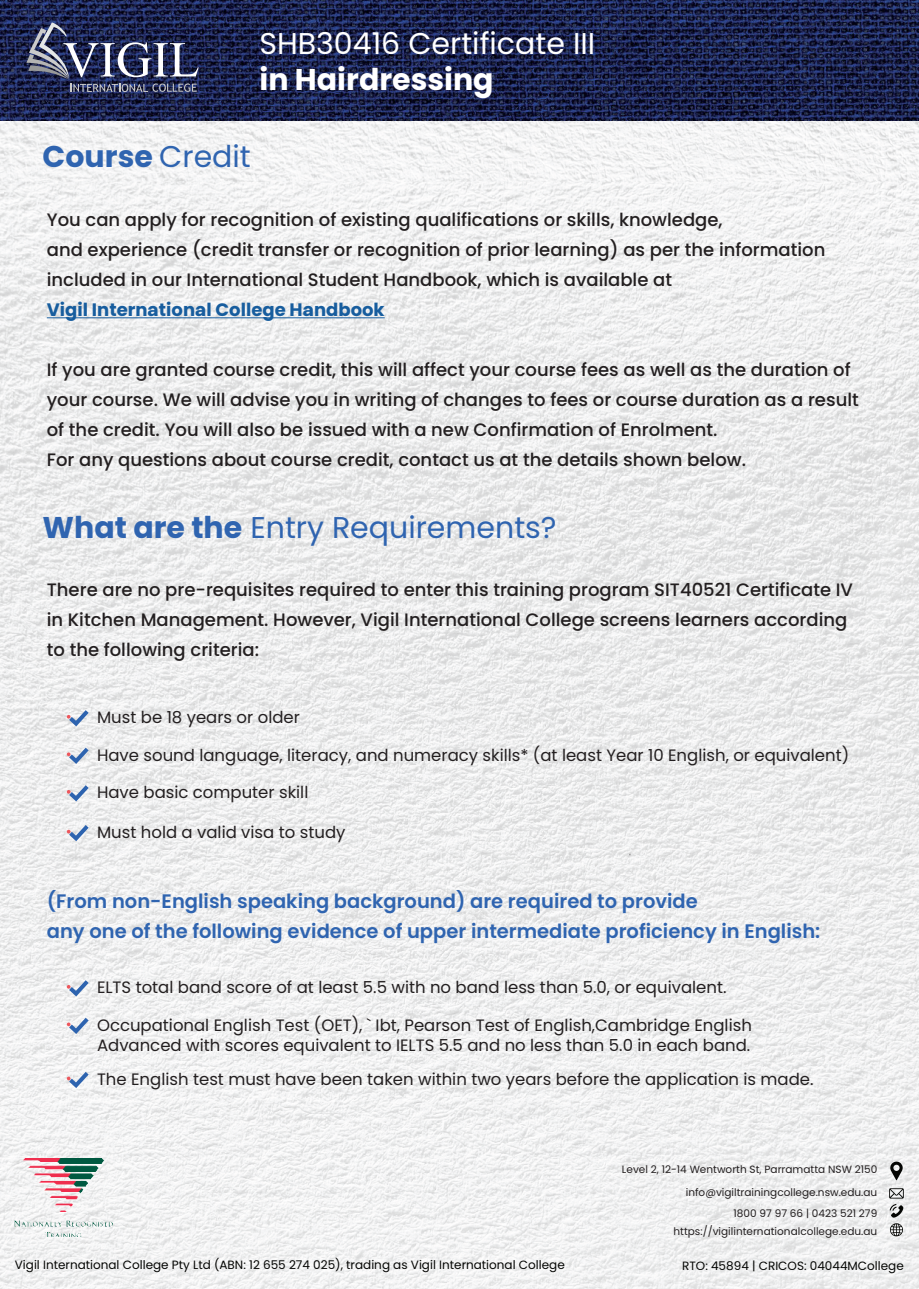
<style>
.page{position:relative;width:919px;height:1289px;background:#fff}
.page>*{position:absolute;margin:0;border:0;box-sizing:border-box;transform-origin:0 0}
.t1{font:30px "Poppins";color:#2f64b0}
.t2{font:30px "Poppins";color:#fff}
.t3{font:700 30px "Poppins";color:#fff}
.t4{font:700 30px "Poppins";color:#2f64b0}
.t5{font:600 19.5px/30px "Poppins";color:#2f64b0}
.t6{font:500 18px/30px "Poppins";color:#231f20}
.t7{font:700 18px "Poppins";color:#175d9e}
.t8{font:16.5px/19.8px "Poppins";color:#231f20}
.t9{font:12px "Poppins";color:#040503}
.t10{font:10.5px/21.3px "Poppins";color:#231f20;text-align:right}
.s1{font-weight:400}
.s2{font-weight:700}
</style>
<div class="page">
<img style="left:0;top:120px;width:918px;height:1168px">
<hr style="left:47px;top:317px;width:338px;height:1px;background:#175d9e">
<svg style="left:67px;top:710px;width:22px;height:16px"></svg>
<svg style="left:67px;top:747px;width:22px;height:17px"></svg>
<svg style="left:67px;top:785px;width:22px;height:16px"></svg>
<svg style="left:67px;top:825px;width:22px;height:16px"></svg>
<svg style="left:67px;top:980px;width:22px;height:16px"></svg>
<svg style="left:67px;top:1017px;width:22px;height:16px"></svg>
<svg style="left:67px;top:1071px;width:22px;height:17px"></svg>
<img style="left:15px;top:1158px;width:98px;height:78px">
<svg style="left:889px;top:1188px;width:14px;height:48px"></svg>
<svg style="left:890px;top:1161px;width:12px;height:19px"></svg>
<img style="left:0;top:0;width:918px;height:120px">
<svg style="left:26px;top:22px;width:173px;height:70px"></svg>
<h1 class="t2" style="left:259px;top:26px;width:337px">SHB30416 Certificate III</h1>
<h1 class="t3" style="left:259px;top:65px;width:236px">in Hairdressing</h1>
<h1 class="t4" style="left:43px;top:143px;width:210px">Course <span class="s1">Credit</span></h1>
<p class="t6" style="left:47px;top:205px;width:780px">You can apply for recognition of existing qualifications or skills, knowledge,<br>and experience (credit transfer or recognition of prior learning) as per the information included in our International Student Handbook, which is available at</p>
<p class="t7" style="left:47px;top:301px;width:339px">Vigil International College Handbook</p>
<p class="t6" style="left:47px;top:355px;width:813px">If you are granted course credit, this will affect your course fees as well as the duration of your course. We will advise you in writing of changes to fees or course duration as a result of the credit. You will also be issued with a new Confirmation of Enrolment.<br>For any questions about course credit, contact us at the details shown below.</p>
<h1 class="t1" style="left:43px;top:509px;width:515px"><span class="s2">What are the</span> Entry Requirements?</h1>
<p class="t6" style="left:47px;top:575px;width:807px">There are no pre-requisites required to enter this training program SIT40521 Certificate IV in Kitchen Management. However, Vigil International College screens learners according to the following criteria:</p>
<p class="t8" style="left:97px;top:707px;width:204px">Must be 18 years or older</p>
<p class="t8" style="left:97px;top:745px;width:753px">Have sound language, literacy, and numeracy skills* (at least Year 10 English, or equivalent)</p>
<p class="t8" style="left:97px;top:782px;width:213px">Have basic computer skill</p>
<p class="t8" style="left:97px;top:822px;width:250px">Must hold a valid visa to study</p>
<p class="t5" style="left:47px;top:886px;width:775px">(From non-English speaking background) are required to provide<br>any one of the following evidence of upper intermediate proficiency in English:</p>
<p class="t8" style="left:97px;top:977px;width:631px">ELTS total band score of at least 5.5 with no band less than 5.0, or equivalent.</p>
<p class="t8" style="left:97px;top:1015px;width:656px">Occupational English Test (OET), ` Ibt, Pearson Test of English,Cambridge English<br>Advanced with scores equivalent to IELTS 5.5 and no less than 5.0 in each band.</p>
<p class="t8" style="left:97px;top:1069px;width:718px">The English test must have been taken within two years before the application is made.</p>
<p class="t10" style="left:622px;top:1158px;width:257px">Level 2, 12-14 Wentworth St, Parramatta NSW 2150</p>
<p class="t10" style="left:685px;top:1181px;width:193px">info@vigiltrainingcollege.nsw.edu.au<br>1800 97 97 66 | 0423 521 279</p>
<p class="t10" style="left:673px;top:1220px;width:205px">https://vigilinternationalcollege.edu.au</p>
<p class="t9" style="left:15px;top:1257px;width:551px">Vigil International College Pty Ltd (ABN: 12 655 274 025), trading as Vigil International College</p>
<p class="t9" style="left:682px;top:1258px;width:223px">RTO: 45894 | CRICOS: 04044MCollege</p>
</div>
